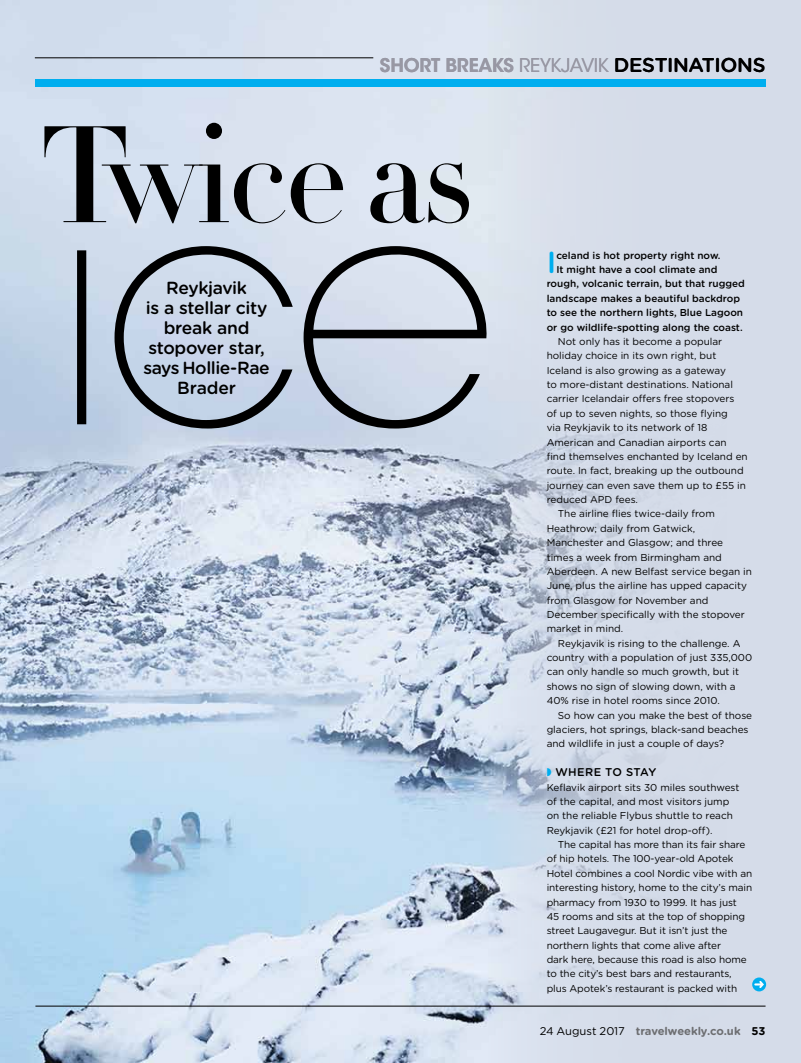
<style>
.page{position:relative;width:801px;height:1063px;background:#fff}
.page>*{position:absolute;margin:0;border:0;box-sizing:border-box;transform-origin:0 0}
.t1{font:200 328.12px "ITC Avant Garde Std";color:#000}
.t2{font:500 135.25px "Didot HTF 42";letter-spacing:-.02em;color:#000}
.t3{font:500 30.38px "Gotham Rounded";color:#00aeef}
.t4{font:500 20px "Gotham Rounded";letter-spacing:-.02em;color:#000}
.t5{font:500 17.5px/20px "Gotham Rounded";letter-spacing:-.025em;color:#000;text-align:center}
.t6{font:700 11.25px "Gotham Rounded";letter-spacing:-.01em;color:#6d6e71}
.t7{font:500 11.25px "Gotham Rounded";color:#000}
.t8{font:10px/14.4px "Gotham Rounded";letter-spacing:-.005em;color:#000}
.t9{font:500 10px "Gotham Rounded";color:#000}
.s1{font-family:"ITC Avant Garde Std";font-weight:600;font-size:18.75px;color:#9898a4}
.s2{font-family:"ITC Avant Garde Std";font-weight:400;font-size:18.75px;color:#9898a4}
.s3{color:#00aeef}
.s4{font-weight:400;color:#000}
.s5{color:#000}
</style>
<div class="page">
<img style="left:0;top:0;width:801px;height:1063px">
<hr style="left:35px;top:1006px;width:730px;height:1px;background:#000">
<hr style="left:35px;top:58px;width:338px;height:1px;background:#000">
<div style="left:35px;top:79px;width:730px;height:7px;background:#00aeef"></div>
<div style="left:752px;top:978px;width:14px;height:13px;background:#00aeef;border-radius:50%"></div>
<svg style="left:754px;top:981px;width:10px;height:7px"></svg>
<h3 class="t4" style="left:380px;top:50px;width:387px"><span class="s1">SHORT BREAKS</span> <span class="s2">REYKJAVIK</span> destinations</h3>
<h2 class="t2" style="left:42px;top:93px;width:432px">Twice as</h2>
<h1 class="t1" style="left:52px;top:114px;width:446px">ice</h1>
<h3 class="t5" style="left:143px;top:277px;width:128px">Reykjavik<br>is a stellar city break and stopover star, says Hollie-Rae<br>Brader</h3>
<h3 class="t3" style="left:547px;top:241px;width:5px">I</h3>
<p class="t9" style="left:556px;top:248px;width:166px">celand is hot property right now.</p>
<p class="t9" style="left:556px;top:262px;width:163px">It might have a cool climate and</p>
<p class="t9" style="left:547px;top:277px;width:200px">rough, volcanic terrain, but that rugged</p>
<p class="t9" style="left:547px;top:291px;width:195px">landscape makes a beautiful backdrop</p>
<p class="t9" style="left:547px;top:306px;width:198px">to see the northern lights, Blue Lagoon</p>
<p class="t9" style="left:547px;top:320px;width:197px">or go wildlife-spotting along the coast.</p>
<p class="t8" style="left:558px;top:334px;width:166px">Not only has it become a popular</p>
<p class="t8" style="left:547px;top:348px;width:171px">holiday choice in its own right, but</p>
<p class="t8" style="left:547px;top:363px;width:181px">Iceland is also growing as a gateway</p>
<p class="t8" style="left:547px;top:377px;width:188px">to more-distant destinations. National</p>
<p class="t8" style="left:547px;top:391px;width:189px">carrier Icelandair offers free stopovers</p>
<p class="t8" style="left:547px;top:406px;width:183px">of up to seven nights, so those flying</p>
<p class="t8" style="left:547px;top:420px;width:162px">via Reykjavik to its network of 18</p>
<p class="t8" style="left:547px;top:434px;width:181px">American and Canadian airports can</p>
<p class="t8" style="left:547px;top:449px;width:202px">find themselves enchanted by Iceland en</p>
<p class="t8" style="left:547px;top:463px;width:198px">route. In fact, breaking up the outbound</p>
<p class="t8" style="left:547px;top:477px;width:201px">journey can even save them up to £55 in</p>
<p class="t8" style="left:547px;top:492px;width:93px">reduced APD fees.</p>
<p class="t8" style="left:558px;top:506px;width:158px">The airline flies twice-daily from</p>
<p class="t8" style="left:547px;top:521px;width:150px">Heathrow; daily from Gatwick,</p>
<p class="t8" style="left:547px;top:535px;width:178px">Manchester and Glasgow; and three</p>
<p class="t8" style="left:547px;top:549px;width:177px">times a week from Birmingham and</p>
<p class="t8" style="left:547px;top:564px;width:207px">Aberdeen. A new Belfast service began in</p>
<p class="t8" style="left:547px;top:578px;width:202px">June, plus the airline has upped capacity</p>
<p class="t8" style="left:547px;top:592px;width:163px">from Glasgow for November and</p>
<p class="t8" style="left:547px;top:607px;width:200px">December specifically with the stopover</p>
<p class="t8" style="left:547px;top:621px;width:78px">market in mind.</p>
<p class="t8" style="left:558px;top:636px;width:184px">Reykjavik is rising to the challenge. A</p>
<p class="t8" style="left:547px;top:650px;width:207px">country with a population of just 335,000</p>
<p class="t8" style="left:547px;top:664px;width:194px">can only handle so much growth, but it</p>
<p class="t8" style="left:547px;top:679px;width:191px">shows no sign of slowing down, with a</p>
<p class="t8" style="left:547px;top:693px;width:175px">40% rise in hotel rooms since 2010.</p>
<p class="t8" style="left:558px;top:707px;width:196px">So how can you make the best of those</p>
<p class="t8" style="left:547px;top:722px;width:203px">glaciers, hot springs, black-sand beaches</p>
<p class="t8" style="left:547px;top:736px;width:179px">and wildlife in just a couple of days?</p>
<p class="t7" style="left:547px;top:764px;width:88px"><span class="s3">◗</span> WHERE TO STA</p>
<p class="t7" style="left:648px;top:764px;width:9px">Y</p>
<p class="t8" style="left:547px;top:779px;width:194px">Keflavik airport sits 30 miles southwest of the capital, and most visitors jump on the reliable Flybus shuttle to reach Reykjavik (£21 for hotel drop-off).</p>
<p class="t8" style="left:547px;top:837px;width:207px;text-indent:11px">The capital has more than its fair share of hip hotels. The 100-year-old Apotek Hotel combines a cool Nordic vibe with an interesting history, home to the city’s main pharmacy from 1930 to 1999. It has just 45 rooms and sits at the top of shopping street Laugavegur. But it isn’t just the northern lights that come alive after<br>dark here, because this road is also home to the city’s best bars and restaurants, plus Apotek’s restaurant is packed with</p>
<p class="t6" style="left:540px;top:1023px;width:227px"><span class="s4">24 August 2017</span> travelweekly.co.uk <span class="s5">53</span></p>
</div>
